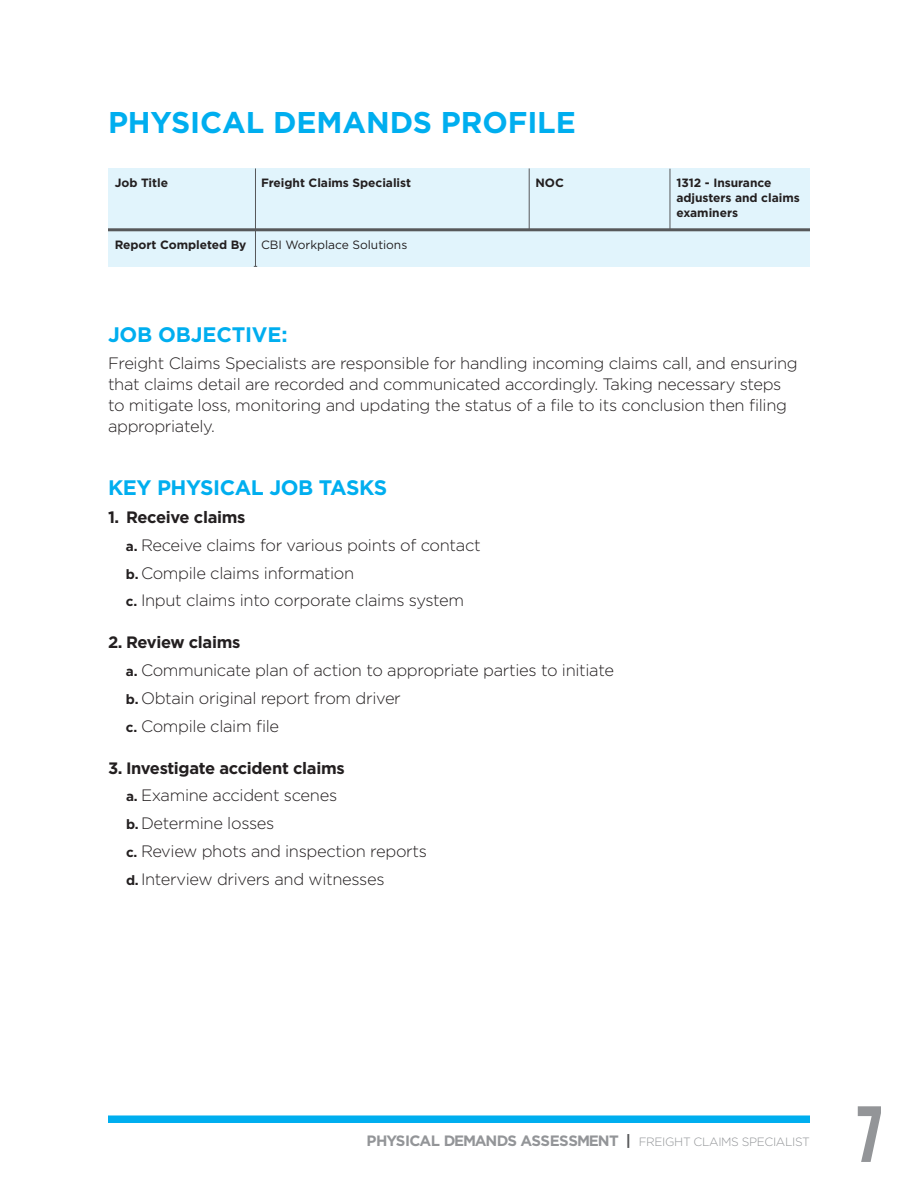
<style>
.page{position:relative;width:918px;height:1188px;background:#fff}
.page>*{position:absolute;margin:0;border:0;box-sizing:border-box;transform-origin:0 0}
.t1{font:700 79.5px "Gotham Condensed";color:#939598}
.t2{font:700 30px "Gotham";letter-spacing:-.005em;color:#00aeef}
.t3{font:700 21px "Gotham";letter-spacing:-.02em;color:#00aeef}
.t4{font:300 16.5px/21px "Gotham";letter-spacing:-.02em;color:#231f20}
.t5{font:700 16.5px "Gotham";letter-spacing:-.02em;color:#231f20}
.t6{font:700 15px "Gotham";letter-spacing:-.06em;color:#939598}
.t7{font:700 12px/15px "Gotham";letter-spacing:-.005em;color:#231f20}
.t8{font:12px "Gotham";letter-spacing:-.005em;color:#231f20}
.s1{font-weight:700}
.s2{font-weight:700;font-size:13.5px}
.s3{color:#57585a}
.s4{font-weight:300;font-size:12px}
</style>
<div class="page">
<div style="left:108px;top:1115px;width:702px;height:8px;background:#00aeef"></div>
<div style="left:108px;top:168px;width:702px;height:99px;background:#e1f4fc"></div>
<hr style="left:108px;top:228px;width:702px;height:3px;background:#57585a">
<hr style="left:255px;top:168px;width:1px;height:98px;background:#57585a">
<hr style="left:529px;top:168px;width:1px;height:61px;background:#57585a">
<hr style="left:670px;top:169px;width:1px;height:60px;background:#57585a">
<p class="t2" style="left:108px;top:105px;width:469px">PHYSICAL DEMANDS PROFILE</p>
<p class="t7" style="left:115px;top:175px;width:55px">Job Title</p>
<p class="t7" style="left:261px;top:175px;width:152px">Freight Claims Specialist</p>
<p class="t7" style="left:536px;top:175px;width:30px">NOC</p>
<p class="t7" style="left:677px;top:175px;width:125px">1312 - Insurance adjusters and claims examiners</p>
<p class="t8" style="left:115px;top:238px;width:294px"><span class="s1">Report Completed By</span> CBI Workplace Solutions</p>
<p class="t3" style="left:108px;top:322px;width:181px">JOB OBJECTIVE:</p>
<p class="t4" style="left:108px;top:353px;width:691px">Freight Claims Specialists are responsible for handling incoming claims call, and ensuring that claims detail are recorded and communicated accordingly. Taking necessary steps to mitigate loss, monitoring and updating the status of a file to its conclusion then filing appropriately.</p>
<p class="t3" style="left:108px;top:476px;width:281px">KEY PHYSICAL JOB TASKS</p>
<p class="t5" style="left:108px;top:508px;width:139px">1. Receive claims</p>
<p class="t4" style="left:126px;top:534px;width:356px"><span class="s2">a.</span> Receive claims for various points of contact</p>
<p class="t4" style="left:126px;top:562px;width:230px"><span class="s2">b.</span> Compile claims information</p>
<p class="t4" style="left:126px;top:590px;width:340px"><span class="s2">c.</span> Input claims into corporate claims system</p>
<p class="t5" style="left:108px;top:633px;width:134px">2. Review claims</p>
<p class="t4" style="left:126px;top:659px;width:490px"><span class="s2">a.</span> Communicate plan of action to appropriate parties to initiate</p>
<p class="t4" style="left:126px;top:687px;width:276px"><span class="s2">b.</span> Obtain original report from driver</p>
<p class="t4" style="left:126px;top:715px;width:155px"><span class="s2">c.</span> Compile claim file</p>
<p class="t5" style="left:108px;top:758px;width:238px">3. Investigate accident claims</p>
<p class="t4" style="left:126px;top:785px;width:213px"><span class="s2">a.</span> Examine accident scenes</p>
<p class="t4" style="left:126px;top:812px;width:150px"><span class="s2">b.</span> Determine losses</p>
<p class="t4" style="left:126px;top:840px;width:302px"><span class="s2">c.</span> Review phots and inspection reports</p>
<p class="t4" style="left:126px;top:868px;width:260px"><span class="s2">d.</span> Interview drivers and witnesses</p>
<p class="t6" style="left:367px;top:1132px;width:445px">PHYSICAL DEMANDS ASSESSMENT <span class="s3">|</span> <span class="s4">FREIGHT CLAIMS SPECIALIST</span></p>
<h1 class="t1" style="left:857px;top:1087px;width:28px">7</h1>
</div>
